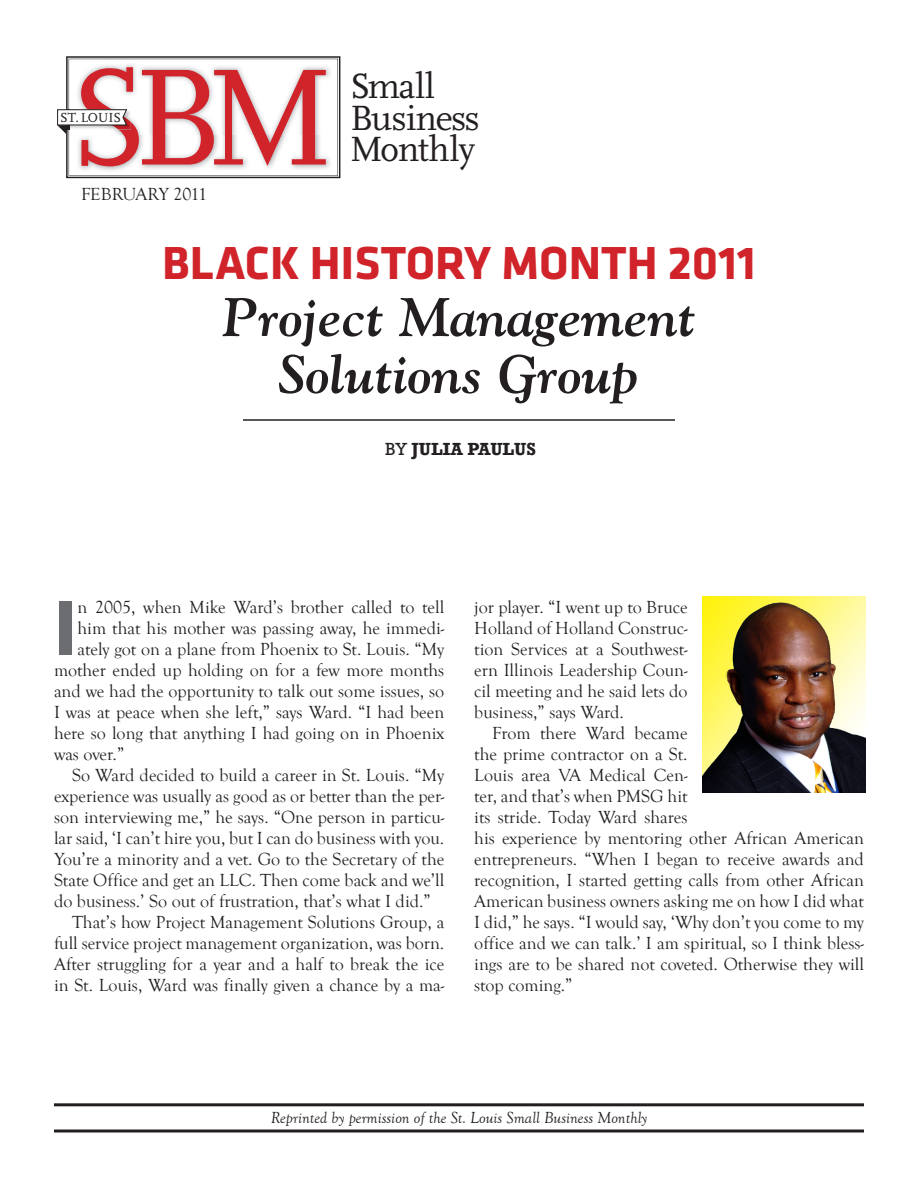
<style>
.page{position:relative;width:918px;height:1188px;background:#fff}
.page>*{position:absolute;margin:0;border:0;box-sizing:border-box;transform-origin:0 0}
.t1{font:143.4px "Scala";color:#d1232a}
.t2{font:700 81px "Klavika";color:#6c6d70}
.t3{font:italic 700 54px "Goudy";color:#231f20}
.t4{font:700 48px "Klavika";color:#d1232a}
.t5{font:36.6px/31.7px "Scala";letter-spacing:-.04em;color:#231f20}
.t6{font:36.6px "Scala";letter-spacing:-.02em;color:#231f20}
.t7{font:18px/21px "Goudy Old Style T";color:#231f20;text-align:justify}
.t8{font:700 18px "Rockwell";color:#231f20}
.t9{font:18px "Goudy Old Style T";letter-spacing:-.025em;color:#231f20}
.subhead{font:italic 16.5px "Goudy Old Style T";color:#231f20}
.t10{font:13.65px "Scala";color:#231f20}
.s1{font-weight:400}
</style>
<div class="page">
<svg style="left:57px;top:56px;width:283px;height:122px"></svg>
<hr style="left:54px;top:1130px;width:810px;height:2px;background:#231f20">
<hr style="left:54px;top:1103px;width:810px;height:3px;background:#231f20">
<hr style="left:243px;top:419px;width:432px;height:2px;background:#231f20">
<img style="left:703px;top:597px;width:162px;height:195px">
<p class="t1" style="left:69px;top:40px;width:268px">SBM</p>
<p class="t10" style="left:60px;top:110px;width:63px">ST. LOUIS</p>
<p class="t9" style="left:81px;top:184px;width:128px">FEBRUARY 2011</p>
<p class="t5" style="left:350px;top:71px;width:131px">Small<br>Business</p>
<p class="t6" style="left:350px;top:130px;width:126px">Monthly</p>
<p class="t4" style="left:162px;top:228px;width:595px">BLACK HISTORY MONTH 2011</p>
<p class="t3" style="left:222px;top:284px;width:475px">Project Management</p>
<p class="t3" style="left:279px;top:341px;width:362px">Solutions Group</p>
<p class="t8" style="left:385px;top:439px;width:152px"><span class="s1">BY</span> JULIA PAULUS</p>
<p class="t2" style="left:54px;top:569px;width:25px">I</p>
<p class="t7" style="left:78px;top:597px;width:368px">n 2005, when Mike Ward’s brother called to tell</p>
<p class="t7" style="left:78px;top:618px;width:368px">him that his mother was passing away, he immedi-</p>
<p class="t7" style="left:78px;top:639px;width:368px">ately got on a plane from Phoenix to St. Louis. “My</p>
<p class="t7" style="left:54px;top:660px;width:392px">mother ended up holding on for a few more months</p>
<p class="t7" style="left:54px;top:681px;width:392px">and we had the opportunity to talk out some issues, so</p>
<p class="t7" style="left:54px;top:702px;width:392px">I was at peace when she left,” says Ward. “I had been</p>
<p class="t7" style="left:54px;top:723px;width:392px">here so long that anything I had going on in Phoenix</p>
<p class="t7" style="left:54px;top:744px;width:72px">was over.”</p>
<p class="t7" style="left:54px;top:765px;width:392px;text-indent:18px">So Ward decided to build a career in St. Louis. “My experience was usually as good as or better than the per&shy;son interviewing me,” he says. “One person in particu&shy;lar said, ‘I can’t hire you, but I can do business with you.<br>You’re a minority and a vet. Go to the Secretary of the State Office and get an LLC. Then come back and we’ll do business.’ So out of frustration, that’s what I did.”</p>
<p class="t7" style="left:54px;top:912px;width:392px;text-indent:18px">That’s how Project Management Solutions Group, a full service project management organization, was born.<br>After struggling for a year and a half to break the ice in St. Louis, Ward was finally given a chance by a ma-</p>
<p class="t7" style="left:474px;top:597px;width:215px">jor player. “I went up to Bruce Holland of Holland Construc&shy;tion Services at a Southwest&shy;ern Illinois Leadership Coun&shy;cil meeting and he said lets do business,” says Ward.</p>
<p class="t7" style="left:474px;top:723px;width:391px;text-align:left;text-indent:18px">From there Ward became<br>the prime contractor on a St.<br>Louis area VA Medical Cen-<br>ter, and that’s when PMSG hit<br>its stride. Today Ward shares<br>his experience by mentoring other African American entrepreneurs. “When I began to receive awards and recognition, I started getting calls from other African American business owners asking me on how I did what I did,” he says. “I would say, ‘Why don’t you come to my office and we can talk.’ I am spiritual, so I think bless&shy;ings are to be shared not coveted. Otherwise they will stop coming.”</p>
<p class="subhead" style="left:271px;top:1109px;width:378px">Reprinted by permission of the St. Louis Small Business Monthly</p>
</div>
